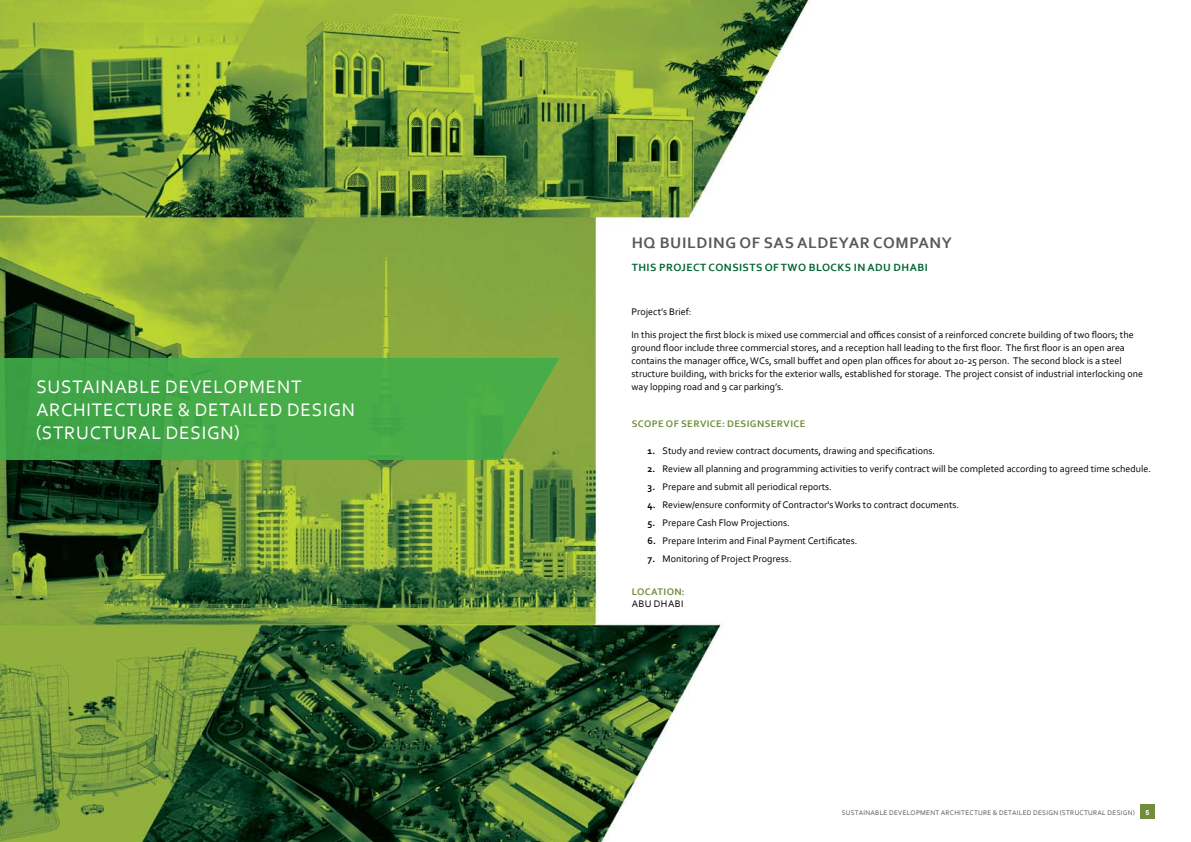
<style>
.page{position:relative;width:1191px;height:842px;background:#fff}
.page>*{position:absolute;margin:0;border:0;box-sizing:border-box;transform-origin:0 0}
.t1{font:19px/22.8px "Corbel";letter-spacing:.04em;color:#fff}
.t2{font:700 16px "Corbel";letter-spacing:.04em;color:#58595b}
.t3{font:700 11px "Corbel";letter-spacing:.04em;color:#026535}
.t4{font:10px/13px "Corbel";color:#000}
.t5{font:700 10px "Corbel";letter-spacing:.04em;color:#708d3b}
.t6{font:7px "Corbel";letter-spacing:.04em;color:#58595b}
.t7{font:700 7px "Arial";color:#fff}
.s1{font-weight:700}
</style>
<div class="page">
<div style="left:1140px;top:804px;width:15px;height:15px;background:#708d3b"></div>
<img style="left:0;top:0;width:810px;height:842px">
<svg style="left:0;top:358px;width:559px;height:102px;background:#47a846"></svg>
<h1 class="t1" style="left:36px;top:375px;width:321px">Sustainable Development<br>Architecture &amp; Detailed design (Structural design)</h1>
<h2 class="t2" style="left:632px;top:233px;width:322px">HQ BUILDING OF SAS ALDEYAR COMPANY</h2>
<p class="t3" style="left:631px;top:261px;width:119px">THIS PROJECT CONSISTS</p>
<p class="t3" style="left:764px;top:261px;width:164px">OF TWO BLOCKS I N ADU DHABI</p>
<p class="t4" style="left:631px;top:305px;width:61px">Project’s Brief:</p>
<p class="t4" style="left:631px;top:328px;width:513px">In this project the first block is mixed use commercial and offices consist of a reinforced concrete building of two floors; the ground floor include three commercial stores, and a reception hall leading to the first floor. The first floor is an open area contains the manager office, WCs, small buffet and open plan offices for about 20-25 person. The second block is a steel structure building, with bricks for the exterior walls, established for storage. The project consist of industrial interlocking one way lopping road and 9 car parking’s.</p>
<p class="t5" style="left:631px;top:417px;width:175px">SCOPE OF SERVICE: DESIGNSERVICE</p>
<p class="t4" style="left:647px;top:444px;width:289px"><span class="s1">1.</span> Study and review contract documents, drawing and specifications.</p>
<p class="t4" style="left:647px;top:462px;width:505px"><span class="s1">2.</span> Review all planning and programming activities to verify contract will be completed according to agreed time schedule.</p>
<p class="t4" style="left:647px;top:480px;width:186px"><span class="s1">3.</span> Prepare and submit all periodical reports.</p>
<p class="t4" style="left:647px;top:498px;width:313px"><span class="s1">4.</span> Review/ensure conformity of Contractor's Works to contract documents.</p>
<p class="t4" style="left:647px;top:516px;width:144px"><span class="s1">5.</span> Prepare Cash Flow Projections.</p>
<p class="t4" style="left:647px;top:534px;width:211px"><span class="s1">6.</span> Prepare Interim and Final Payment Certificates.</p>
<p class="t4" style="left:647px;top:552px;width:146px"><span class="s1">7.</span> Monitoring of Project Progress.</p>
<p class="t5" style="left:631px;top:585px;width:55px">LOCATION:</p>
<p class="t4" style="left:631px;top:597px;width:53px">Abu Dhabi</p>
<p class="t6" style="left:841px;top:808px;width:295px">Sustai nable Development Architecture &amp; Detai led design (Structural design)</p>
<p class="t7" style="left:1145px;top:807px;width:5px">5</p>
</div>
